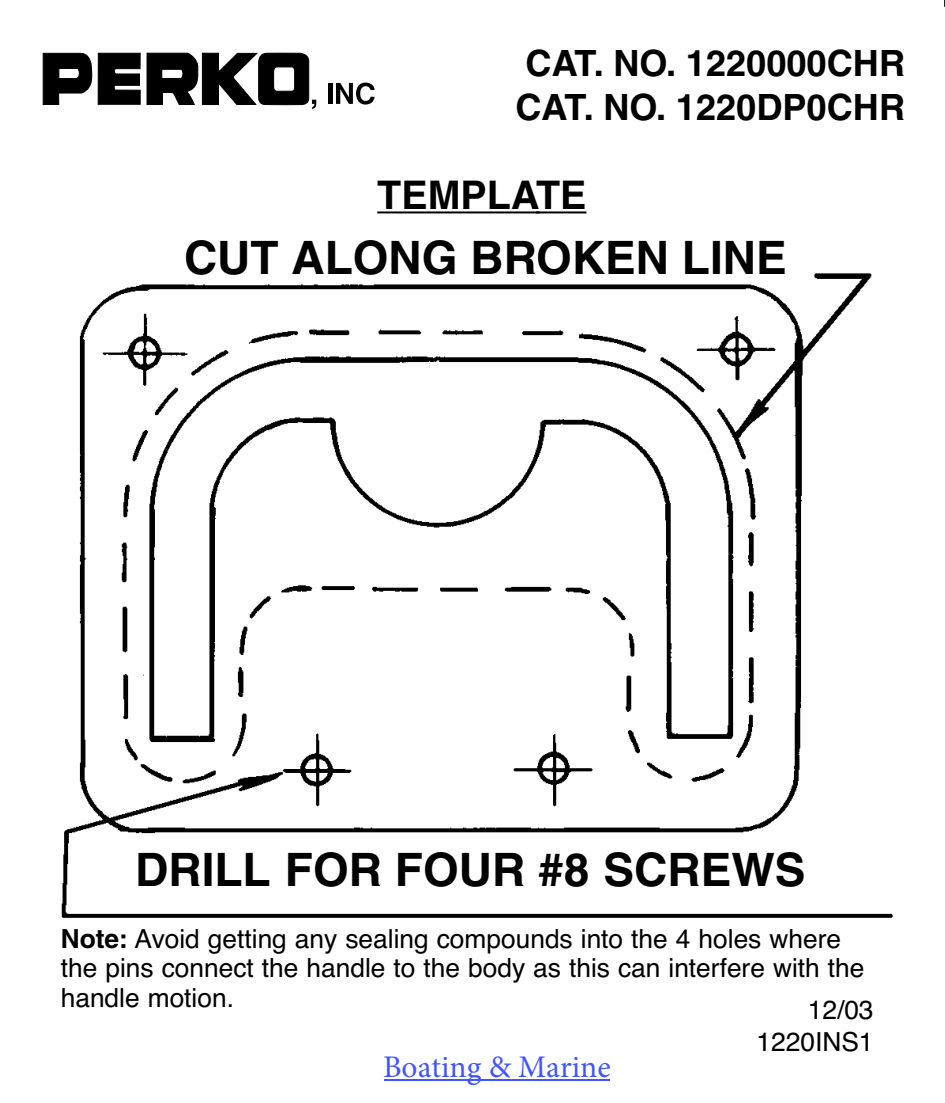
<style>
.page{position:relative;width:945px;height:1103px;background:#fff}
.page>*{position:absolute;margin:0;border:0;box-sizing:border-box;transform-origin:0 0}
.t1{font:700 46.2px "Helvetica";color:#000}
.t2{font:700 39.55px "Helvetica";color:#000}
.t3{font:700 36.05px/43.4px "Helvetica";color:#000}
.t4{font:31.5px "Minion Pro";color:#4055ff}
.t5{font:26.25px/29.8px "Helvetica";color:#000;text-align:right}
.s1{font-weight:700}
</style>
<div class="page">
<img style="left:61px;top:273px;width:832px;height:645px">
<hr style="left:377px;top:211px;width:163px;height:2px;background:#000">
<hr style="left:536px;top:211px;width:50px;height:2px;background:#000">
<svg style="left:42px;top:52px;width:274px;height:57px"></svg>
<hr style="left:328px;top:83px;width:4px;height:21px;background:#000">
<svg style="left:336px;top:83px;width:39px;height:22px"></svg>
<hr style="left:384px;top:1079px;width:226px;height:1px;background:#4055ff">
<h3 class="t3" style="left:516px;top:45px;width:391px">CAT. NO. 1220000CHR<br>CAT. NO. 1220DP0CHR</h3>
<h2 class="t2" style="left:377px;top:180px;width:211px">TEMPLATE</h2>
<h1 class="t1" style="left:184px;top:240px;width:604px">CUT ALONG BROKEN LINE</h1>
<h1 class="t1" style="left:135px;top:852px;width:672px">DRILL FOR FOUR #8 SCREWS</h1>
<p class="t5" style="left:61px;top:926px;width:805px;text-align:left"><span class="s1">Note:</span> Avoid getting any sealing compounds into the 4 holes where the pins connect the handle to the body as this can interfere with the handle motion.</p>
<p class="t5" style="left:757px;top:996px;width:119px;line-height:31.5px">12/03<br>1220INS1</p>
<p class="t4" style="left:383px;top:1046px;width:229px">Boating &amp; Marine</p>
</div>
